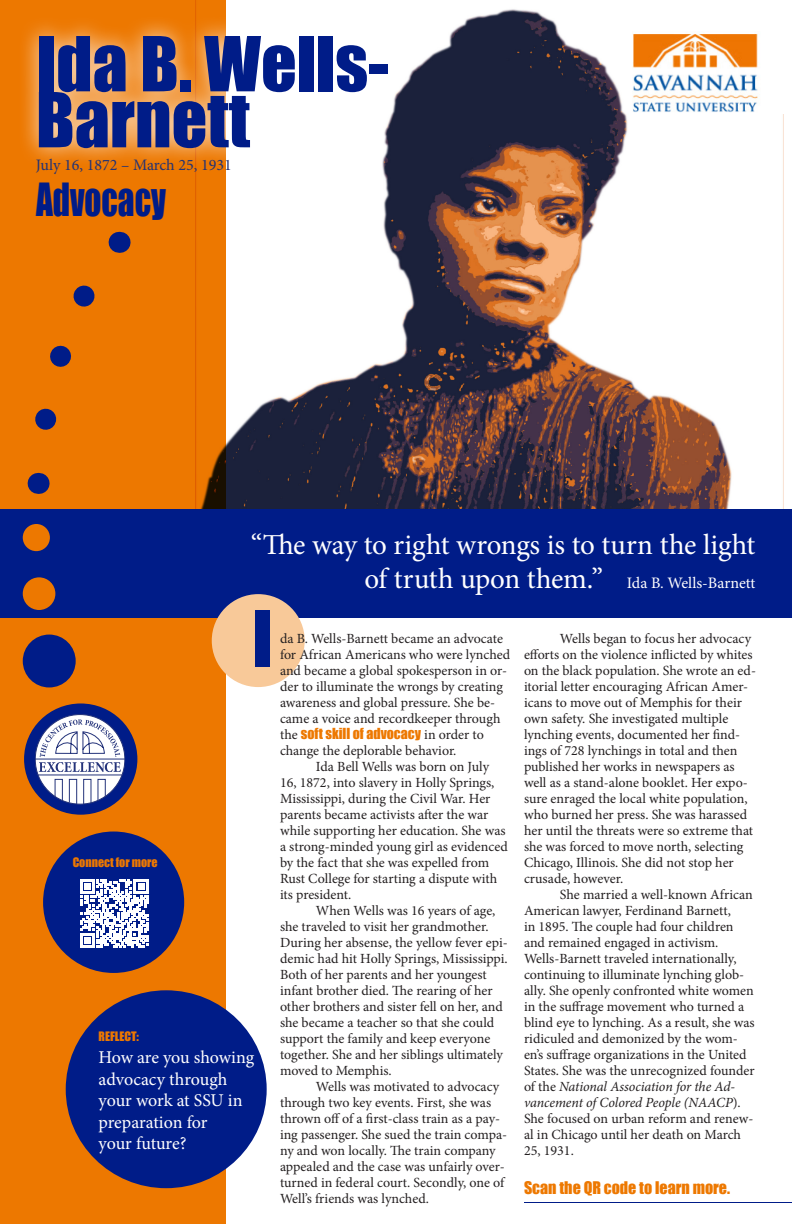
<style>
.page{position:relative;width:792px;height:1224px;background:#fff}
.page>*{position:absolute;margin:0;border:0;box-sizing:border-box;transform-origin:0 0}
.t1{font:72px "Impact";color:#001c88}
.t2{font:70px/56px "Impact";color:#001c88}
.t3{font:42px "Impact";color:#001c88;scale:.79 1}
.t4{font:29px "Minion Pro";letter-spacing:-.01em;color:#fff}
.t5{font:18px/21.6px "Minion Pro";letter-spacing:-.01em;color:#fff}
.t6{font:16px "Minion Pro";letter-spacing:-.005em;color:#fff}
.t7{font:16px "Impact";color:#ed7800}
.t8{font:16px "Minion Pro";color:#243374}
.t9{font:14px/16px "Minion Pro";letter-spacing:-.005em;color:#231f20}
.t10{font:12px "Impact";color:#ed7800}
.s1{font-size:29px}
.s2{font-family:"Impact";color:#ed7800}
.s3{font-style:italic}
</style>
<div class="page">
<div style="left:0;top:0;width:226px;height:1224px;background:#ed7800"></div>
<img style="left:196px;top:9px;width:588px;height:501px">
<div style="left:0;top:510px;width:792px;height:108px;background:#001c88"></div>
<div style="left:18px;top:16px;width:389px;height:152px;background:#fff;opacity:.75"></div>
<div style="left:43px;top:832px;width:141px;height:141px;background:#001c88;border-radius:50%"></div>
<div style="left:212px;top:594px;width:93px;height:93px;background:#f8c999;border-radius:50%"></div>
<div style="left:23px;top:635px;width:53px;height:52px;background:#001c88;border-radius:50%"></div>
<div style="left:23px;top:577px;width:32px;height:33px;background:#ed7800;border-radius:50%"></div>
<svg style="left:38px;top:473px;width:1px;height:21px"></svg>
<svg style="left:35px;top:232px;width:94px;height:198px"></svg>
<div style="left:632px;top:0;width:160px;height:114px;background:#fff"></div>
<img style="left:632px;top:34px;width:126px;height:78px">
<div style="left:23px;top:524px;width:27px;height:27px;background:#ed7800;border-radius:50%"></div>
<hr style="left:524px;top:1202px;width:268px;height:1px;background:#001c88">
<div style="left:66px;top:990px;width:201px;height:198px;background:#001c88;border-radius:50%"></div>
<div style="left:24px;top:703px;width:113px;height:112px;background:#001c88;border-radius:50%"></div>
<svg style="left:35px;top:714px;width:90px;height:91px"></svg>
<svg style="left:80px;top:879px;width:68px;height:69px"></svg>
<p class="t2" style="left:36px;top:34px;width:354px">Ida B. Wells-<br>Barnett</p>
<p class="t3" style="left:36px;top:167px;width:166px">Advocacy</p>
<p class="t8" style="left:36px;top:155px;width:197px">July 16, 1872 – March 25, 1931</p>
<p class="t4" style="left:251px;top:525px;width:506px">“The way to right wrongs is to turn the light</p>
<p class="t6" style="left:364px;top:573px;width:393px"><span class="s1">of truth upon them.”</span> Ida B. Wells-Barnett</p>
<p class="t10" style="left:73px;top:853px;width:86px">Connect for more</p>
<p class="t1" style="left:252px;top:583px;width:22px">I</p>
<p class="t10" style="left:99px;top:1027px;width:42px">REFLECT:</p>
<p class="t5" style="left:99px;top:1047px;width:157px">How are you showing advocacy through your work at SSU in preparation for<br>your future?</p>
<p class="t9" style="left:280px;top:630px;width:232px">da B. Wells-Barnett became an advocate for African Americans who were lynched and became a global spokesperson in or&shy;der to illuminate the wrongs by creating awareness and global pressure. She be&shy;came a voice and recordkeeper through the <span class="s2">soft skill of advocacy</span> in order to change the deplorable behavior.</p>
<p class="t9" style="left:280px;top:758px;width:229px;text-indent:36px">Ida Bell Wells was born on July 16, 1872, into slavery in Holly Springs, Mississippi, during the Civil War. Her parents became activists after the war while supporting her education. She was a strong-minded young girl as evidenced by the fact that she was expelled from Rust College for starting a dispute with its president.</p>
<p class="t9" style="left:280px;top:902px;width:229px;text-indent:36px">When Wells was 16 years of age, she traveled to visit her grandmother.<br>During her absense, the yellow fever epi&shy;demic had hit Holly Springs, Mississippi.<br>Both of her parents and her youngest infant brother died. The rearing of her other brothers and sister fell on her, and she became a teacher so that she could support the family and keep everyone together. She and her siblings ultimately moved to Memphis.</p>
<p class="t9" style="left:280px;top:1078px;width:229px;text-indent:36px">Wells was motivated to advocacy through two key events. First, she was thrown off of a first-class train as a pay&shy;ing passenger. She sued the train compa&shy;ny and won locally. The train company appealed and the case was unfairly over&shy;turned in federal court. Secondly, one of Well’s friends was lynched.</p>
<p class="t9" style="left:524px;top:630px;width:234px;text-indent:36px">Wells began to focus her advocacy efforts on the violence inflicted by whites on the black population. She wrote an ed&shy;itorial letter encouraging African Amer&shy;icans to move out of Memphis for their own safety. She investigated multiple lynching events, documented her find&shy;ings of 728 lynchings in total and then published her works in newspapers as well as a stand-alone booklet. Her expo&shy;sure enraged the local white population, who burned her press. She was harassed her until the threats were so extreme that she was forced to move north, selecting Chicago, Illinois. She did not stop her crusade, however.</p>
<p class="t9" style="left:524px;top:886px;width:232px;text-indent:36px">She married a well-known African American lawyer, Ferdinand Barnett,<br>in 1895. The couple had four children and remained engaged in activism.<br>Wells-Barnett traveled internationally, continuing to illuminate lynching glob&shy;ally. She openly confronted white women in the suffrage movement who turned a blind eye to lynching. As a result, she was ridiculed and demonized by the wom&shy;en’s suffrage organizations in the United States. She was the unrecognized founder of the <span class="s3">National Association for the Ad&shy;vancement of Colored People (NAACP</span>).<br>She focused on urban reform and renew&shy;al in Chicago until her death on March 25, 1931.</p>
<p class="t7" style="left:524px;top:1175px;width:208px">Scan the QR code to learn more.</p>
</div>
